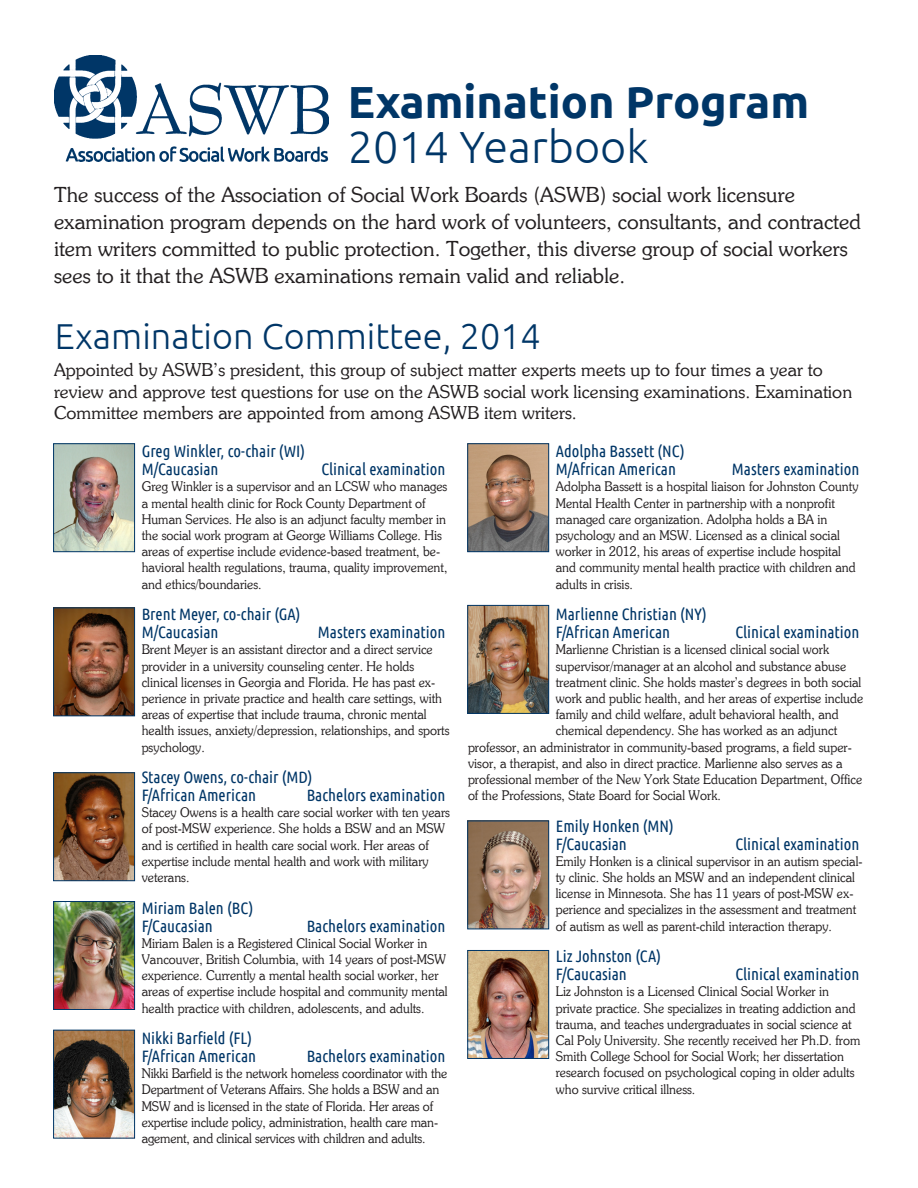
<style>
.page{position:relative;width:918px;height:1188px;background:#fff}
.page>*{position:absolute;margin:0;border:0;box-sizing:border-box;transform-origin:0 0}
.t1{font:700 45px "Ubuntu";color:#003667}
.t2{font:300 45px "Ubuntu";color:#003667}
.Subhead{font:300 36px "Ubuntu";color:#003667}
.Intro{font:21px/27px "Souvienne Regular SWFTE";color:#231f20}
.t3{font:18px/21.6px "Souvienne Regular SWFTE";color:#231f20}
.Name{font:16.5px "Ubuntu Condensed";color:#003667}
.Description{font:13.5px/16.2px "Souvienne Regular SWFTE";color:#231f20;scale:.93 1}
</style>
<div class="page">
<img style="left:54px;top:56px;width:274px;height:105px">
<img style="left:55px;top:445px;width:78px;height:105px">
<div style="left:53px;top:443px;width:82px;height:109px;border:1px solid #003667"></div>
<img style="left:55px;top:609px;width:78px;height:105px">
<div style="left:53px;top:607px;width:82px;height:109px;border:1px solid #003667"></div>
<img style="left:55px;top:774px;width:78px;height:105px">
<div style="left:53px;top:772px;width:82px;height:109px;border:1px solid #003667"></div>
<img style="left:55px;top:903px;width:78px;height:105px">
<div style="left:53px;top:901px;width:82px;height:109px;border:1px solid #003667"></div>
<img style="left:55px;top:1032px;width:78px;height:104px">
<div style="left:53px;top:1030px;width:82px;height:108px;border:1px solid #003667"></div>
<img style="left:469px;top:445px;width:78px;height:105px">
<div style="left:467px;top:443px;width:82px;height:109px;border:1px solid #003667"></div>
<img style="left:469px;top:607px;width:78px;height:105px">
<div style="left:467px;top:605px;width:82px;height:109px;border:1px solid #003667"></div>
<img style="left:469px;top:823px;width:78px;height:104px">
<div style="left:467px;top:821px;width:82px;height:108px;border:1px solid #003667"></div>
<img style="left:469px;top:952px;width:78px;height:105px">
<div style="left:467px;top:950px;width:82px;height:109px;border:1px solid #003667"></div>
<p class="t1" style="left:348px;top:74px;width:463px">Examination Program</p>
<p class="t2" style="left:348px;top:119px;width:302px">2014 Yearbook</p>
<p class="Intro" style="left:54px;top:181px;width:809px">The success of the Association of Social Work Boards (ASWB) social work licensure examination program depends on the hard work of volunteers, consultants, and contracted item writers committed to public protection. Together, this diverse group of social workers sees to it that the ASWB examinations remain valid and reliable.</p>
<p class="Subhead" style="left:55px;top:314px;width:488px">Examination Committee, 2014</p>
<p class="t3" style="left:54px;top:359px;width:800px">Appointed by ASWB’s president, this group of subject matter experts meets up to four times a year to review and approve test questions for use on the ASWB social work licensing examinations. Examination<br>Committee members are appointed from among ASWB item writers.</p>
<p class="Name" style="left:142px;top:441px;width:165px">Greg Winkler, co-chair (WI)</p>
<p class="Name" style="left:142px;top:459px;width:78px">M/Caucasian</p>
<p class="Name" style="left:321px;top:459px;width:126px">Clinical examination</p>
<p class="Description" style="left:142px;top:478px;width:330px">Greg Winkler is a supervisor and an LCSW who manages a mental health clinic for Rock County Department of Human Services. He also is an adjunct faculty member in the social work program at George Williams College. His areas of expertise include evidence-based treatment, be&shy;havioral health regulations, trauma, quality improvement, and ethics/boundaries.</p>
<p class="Name" style="left:142px;top:604px;width:160px">Brent Meyer, co-chair (GA)</p>
<p class="Name" style="left:142px;top:622px;width:78px">M/Caucasian</p>
<p class="Name" style="left:318px;top:622px;width:129px">Masters examination</p>
<p class="Description" style="left:142px;top:641px;width:332px">Brent Meyer is an assistant director and a direct service provider in a university counseling center. He holds clinical licenses in Georgia and Florida. He has past ex&shy;perience in private practice and health care settings, with areas of expertise that include trauma, chronic mental health issues, anxiety/depression, relationships, and sports psychology.</p>
<p class="Name" style="left:142px;top:767px;width:172px">Stacey Owens, co-chair (MD)</p>
<p class="Name" style="left:142px;top:785px;width:116px">F/African American</p>
<p class="Name" style="left:307px;top:785px;width:140px">Bachelors examination</p>
<p class="Description" style="left:142px;top:804px;width:333px">Stacey Owens is a health care social worker with ten years of post-MSW experience. She holds a BSW and an MSW and is certified in health care social work. Her areas of expertise include mental health and work with military veterans.</p>
<p class="Name" style="left:142px;top:898px;width:113px">Miriam Balen (BC)</p>
<p class="Name" style="left:142px;top:916px;width:73px">F/Caucasian</p>
<p class="Name" style="left:307px;top:916px;width:140px">Bachelors examination</p>
<p class="Description" style="left:142px;top:935px;width:331px">Miriam Balen is a Registered Clinical Social Worker in Vancouver, British Columbia, with 14 years of post-MSW experience. Currently a mental health social worker, her areas of expertise include hospital and community mental health practice with children, adolescents, and adults.</p>
<p class="Name" style="left:142px;top:1028px;width:112px">Nikki Barfield (FL)</p>
<p class="Name" style="left:142px;top:1046px;width:116px">F/African American</p>
<p class="Name" style="left:307px;top:1046px;width:140px">Bachelors examination</p>
<p class="Description" style="left:142px;top:1065px;width:330px">Nikki Barfield is the network homeless coordinator with the Department of Veterans Affairs. She holds a BSW and an MSW and is licensed in the state of Florida. Her areas of expertise include policy, administration, health care man&shy;agement, and clinical services with children and adults.</p>
<p class="Name" style="left:556px;top:441px;width:131px">Adolpha Bassett (NC)</p>
<p class="Name" style="left:556px;top:459px;width:122px">M/African American</p>
<p class="Name" style="left:732px;top:459px;width:129px">Masters examination</p>
<p class="Description" style="left:556px;top:478px;width:327px">Adolpha Bassett is a hospital liaison for Johnston County Mental Health Center in partnership with a nonprofit managed care organization. Adolpha holds a BA in psychology and an MSW. Licensed as a clinical social worker in 2012, his areas of expertise include hospital and community mental health practice with children and adults in crisis.</p>
<p class="Name" style="left:556px;top:604px;width:153px">Marlienne Christian (NY)</p>
<p class="Name" style="left:556px;top:622px;width:116px">F/African American</p>
<p class="Name" style="left:735px;top:622px;width:126px">Clinical examination</p>
<p class="Description" style="left:556px;top:641px;width:295px">Marlienne Christian is a licensed clinical social work</p>
<p class="Description" style="left:556px;top:658px;width:314px">supervisor/manager at an alcohol and substance abuse</p>
<p class="Description" style="left:556px;top:674px;width:330px">treatment clinic. She holds master’s degrees in both social</p>
<p class="Description" style="left:556px;top:690px;width:332px">work and public health, and her areas of expertise include</p>
<p class="Description" style="left:556px;top:706px;width:306px">family and child welfare, adult behavioral health, and</p>
<p class="Description" style="left:556px;top:722px;width:304px">chemical dependency. She has worked as an adjunct</p>
<p class="Description" style="left:468px;top:739px;width:414px">professor, an administrator in community-based programs, a field super-</p>
<p class="Description" style="left:468px;top:755px;width:404px">visor, a therapist, and also in direct practice. Marlienne also serves as a</p>
<p class="Description" style="left:468px;top:771px;width:425px">professional member of the New York State Education Department, Office</p>
<p class="Description" style="left:468px;top:787px;width:273px">of the Professions, State Board for Social Work.</p>
<p class="Name" style="left:556px;top:816px;width:120px">Emily Honken (MN)</p>
<p class="Name" style="left:556px;top:834px;width:73px">F/Caucasian</p>
<p class="Name" style="left:735px;top:834px;width:126px">Clinical examination</p>
<p class="Description" style="left:556px;top:853px;width:331px">Emily Honken is a clinical supervisor in an autism special&shy;ty clinic. She holds an MSW and an independent clinical license in Minnesota. She has 11 years of post-MSW ex&shy;perience and specializes in the assessment and treatment of autism as well as parent-child interaction therapy.</p>
<p class="Name" style="left:556px;top:946px;width:107px">Liz Johnston (CA)</p>
<p class="Name" style="left:556px;top:964px;width:73px">F/Caucasian</p>
<p class="Name" style="left:735px;top:964px;width:126px">Clinical examination</p>
<p class="Description" style="left:556px;top:983px;width:329px">Liz Johnston is a Licensed Clinical Social Worker in private practice. She specializes in treating addiction and trauma, and teaches undergraduates in social science at Cal Poly University. She recently received her Ph.D. from Smith College School for Social Work; her dissertation research focused on psychological coping in older adults who survive critical illness.</p>
</div>
